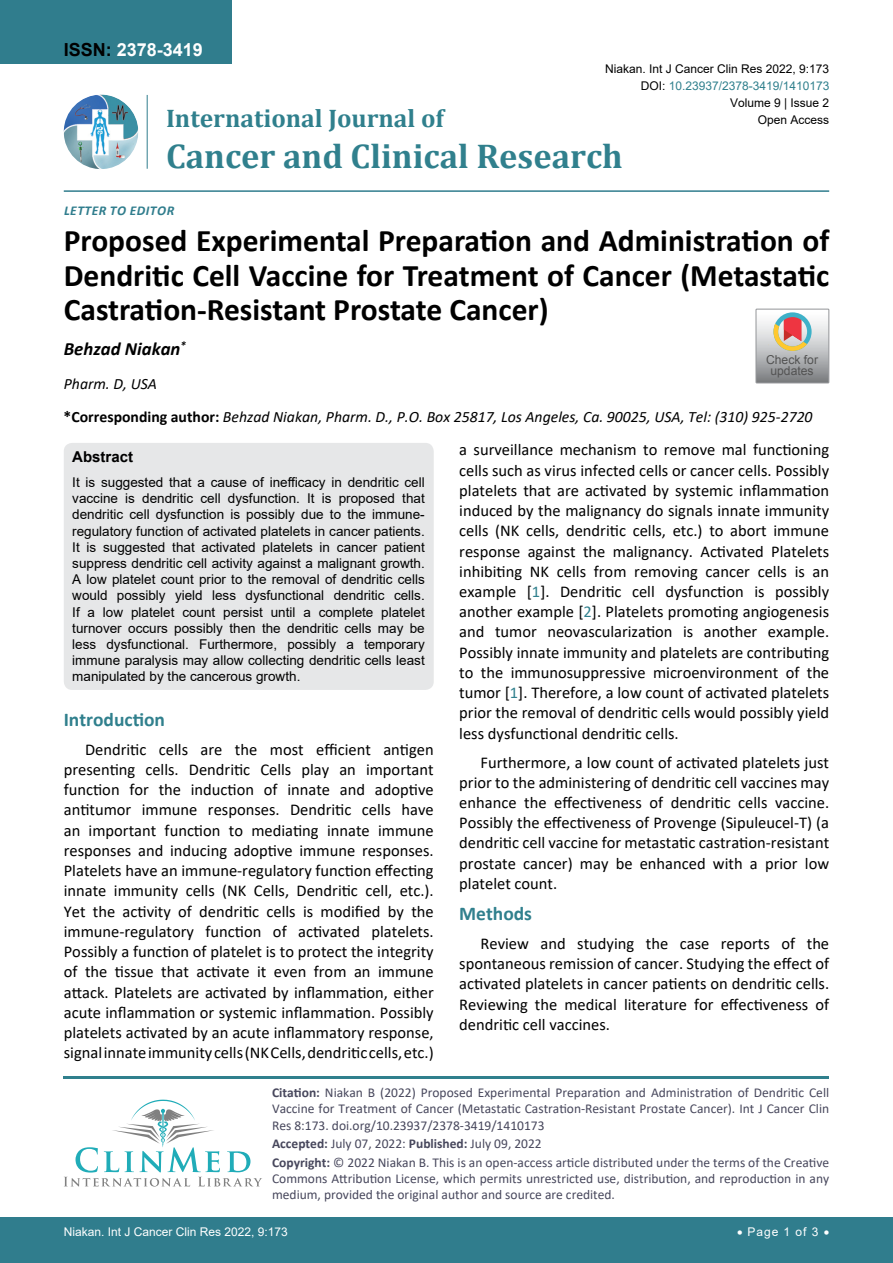
<style>
.page{position:relative;width:893px;height:1263px;background:#fff}
.page>*{position:absolute;margin:0;border:0;box-sizing:border-box;transform-origin:0 0}
.t1{font:700 34.5px "Cambria";color:#30808d}
.t2{font:700 31.5px/34.5px "Calibri";color:#000;text-align:justify}
.t3{font:700 25.5px "Cambria";color:#30808d}
.t4{font:700 19.5px "Calibri";color:#30808d}
.t5{font:italic 700 18.75px "Calibri";color:#000}
.t6{font:700 18px "Arial";color:#fff}
.t7{font:16.5px/20.2px "Calibri";color:#000;text-align:justify}
.t8{font:italic 15.75px/33px "Calibri";color:#000}
.t9{font:700 15px "Arial";color:#000}
.t10{font:13.5px/16.2px "Arial";color:#000;text-align:justify}
.t11{font:13.5px/16.2px "Calibri";color:#47475c}
.t12{font:italic 700 13.5px "Calibri";letter-spacing:.04em;color:#307d8d}
.t13{font:12.3px/10.5px "Arial";color:#535353;text-align:center}
.t14{font:12px "Arial";color:#000}
.t15{font:12px "Arial";color:#fff}
.t16{font:12px "Arial";color:#30808d}
.s1{color:#000}
.s2{font-weight:700;font-style:normal}
.s3{color:#30808d}
.s4{font-weight:700}
</style>
<div class="page">
<img style="left:64px;top:95px;width:74px;height:74px;border-radius:37px">
<hr style="left:147px;top:95px;width:1px;height:74px;background:#307d8d">
<hr style="left:64px;top:190px;width:765px;height:2px;background:#307d8d">
<hr style="left:64px;top:1076px;width:765px;height:2px;background:#30808d">
<svg style="left:64px;top:1100px;width:198px;height:86px"></svg>
<div style="left:0;top:1217px;width:893px;height:46px;background:#307d8d"></div>
<div style="left:0;top:0;width:231px;height:64px;background:#307d8d"></div>
<div style="left:64px;top:443px;width:370px;height:247px;background:#e6e7e8;border-radius:9px"></div>
<svg style="left:756px;top:309px;width:73px;height:74px;background:#bdb6b3"></svg>
<p class="t6" style="left:64px;top:37px;width:141px"><span class="s1">ISSN:</span> 2378-3419</p>
<p class="t14" style="left:605px;top:60px;width:226px">Niakan. Int J Cancer Clin Res 2022, 9:173</p>
<p class="t14" style="left:730px;top:95px;width:101px">Volume 9 | Issue 2</p>
<p class="t16" style="left:641px;top:77px;width:190px"><span class="s1">DOI:</span> 10.23937/2378-3419/1410173</p>
<h3 class="t3" style="left:166px;top:100px;width:279px">International Journal of</h3>
<h1 class="t1" style="left:166px;top:132px;width:458px">Cancer and Clinical Research</h1>
<p class="t14" style="left:758px;top:112px;width:73px">Open Access</p>
<p class="t12" style="left:64px;top:201px;width:112px">Letter to Editor</p>
<h2 class="t2" style="left:64px;top:223px;width:767px">Proposed Experimental Preparation and Administration of Dendritic Cell Vaccine for Treatment of Cancer (Metastatic Castration-Resistant Prostate Cancer)</h2>
<p class="t5" style="left:64px;top:336px;width:124px">Behzad Niakan<sup>*</sup></p>
<p class="t8" style="left:64px;top:366px;width:750px">Pharm. D, USA<br><span class="s2">*Corresponding author:</span> Behzad Niakan, Pharm. D., P.O. Box 25817, Los Angeles, Ca. 90025, USA, Tel: (310) 925-2720</p>
<p class="t9" style="left:72px;top:446px;width:62px">Abstract</p>
<p class="t10" style="left:72px;top:474px;width:354px">It is suggested that a cause of inefficacy in dendritic cell vaccine is dendritic cell dysfunction. It is proposed that dendritic cell dysfunction is possibly due to the immune&shy;regulatory function of activated platelets in cancer patients.<br>It is suggested that activated platelets in cancer patient suppress dendritic cell activity against a malignant growth.<br>A low platelet count prior to the removal of dendritic cells would possibly yield less dysfunctional dendritic cells.<br>If a low platelet count persist until a complete platelet turnover occurs possibly then the dendritic cells may be less dysfunctional. Furthermore, possibly a temporary immune paralysis may allow collecting dendritic cells least manipulated by the cancerous growth.</p>
<p class="t13" style="left:766px;top:355px;width:53px">Check for updates</p>
<p class="t7" style="left:459px;top:439px;width:371px">a surveillance mechanism to remove mal functioning cells such as virus infected cells or cancer cells. Possibly platelets that are activated by systemic inflammation induced by the malignancy do signals innate immunity cells (NK cells, dendritic cells, etc.) to abort immune response against the malignancy. Activated Platelets inhibiting NK cells from removing cancer cells is an example [<span class="s3">1</span>]. Dendritic cell dysfunction is possibly another example [<span class="s3">2</span>]. Platelets promoting angiogenesis and tumor neovascularization is another example.<br>Possibly innate immunity and platelets are contributing to the immunosuppressive microenvironment of the tumor [<span class="s3">1</span>]. Therefore, a low count of activated platelets prior the removal of dendritic cells would possibly yield less dysfunctional dendritic cells.</p>
<p class="t7" style="left:459px;top:751px;width:371px;text-indent:21px">Furthermore, a low count of activated platelets just prior to the administering of dendritic cell vaccines may enhance the effectiveness of dendritic cells vaccine.<br>Possibly the effectiveness of Provenge (Sipuleucel-T) (a dendritic cell vaccine for metastatic castration-resistant prostate cancer) may be enhanced with a prior low platelet count.</p>
<p class="t4" style="left:459px;top:900px;width:74px">Methods</p>
<p class="t7" style="left:459px;top:933px;width:371px;text-indent:21px">Review and studying the case reports of the spontaneous remission of cancer. Studying the effect of activated platelets in cancer patients on dendritic cells.<br>Reviewing the medical literature for effectiveness of dendritic cell vaccines.</p>
<p class="t4" style="left:64px;top:705px;width:103px">Introduction</p>
<p class="t7" style="left:64px;top:738px;width:371px;text-indent:21px">Dendritic cells are the most efficient antigen presenting cells. Dendritic Cells play an important function for the induction of innate and adoptive antitumor immune responses. Dendritic cells have an important function to mediating innate immune responses and inducing adoptive immune responses.<br>Platelets have an immune-regulatory function effecting innate immunity cells (NK Cells, Dendritic cell, etc.).<br>Yet the activity of dendritic cells is modified by the immune-regulatory function of activated platelets.<br>Possibly a function of platelet is to protect the integrity of the tissue that activate it even from an immune attack. Platelets are activated by inflammation, either acute inflammation or systemic inflammation. Possibly platelets activated by an acute inflammatory response, signal innate immunity cells (NK Cells, dendritic cells, etc.)</p>
<p class="t11" style="left:272px;top:1084px;width:559px;text-align:justify"><span class="s4">Citation:</span> Niakan B (2022) Proposed Experimental Preparation and Administration of Dendritic Cell Vaccine for Treatment of Cancer (Metastatic Castration-Resistant Prostate Cancer). Int J Cancer Clin Res 8:173. doi.org/10.23937/2378-3419/1410173</p>
<p class="t11" style="left:272px;top:1134px;width:559px;line-height:18.6px"><span class="s4">Accepted:</span> July 07, 2022: <span class="s4">Published:</span> July 09, 2022<br><span class="s4">Copyright:</span> © 2022 Niakan B. This is an open-access article distributed under the terms of the Creative</p>
<p class="t11" style="left:272px;top:1170px;width:559px">Commons Attribution License, which permits unrestricted use, distribution, and reproduction in any medium, provided the original author and source are credited.</p>
<p class="t15" style="left:64px;top:1223px;width:226px">Niakan. Int J Cancer Clin Res 2022, 9:173</p>
<p class="t15" style="left:737px;top:1223px;width:94px">• Page 1 of 3 •</p>
</div>
